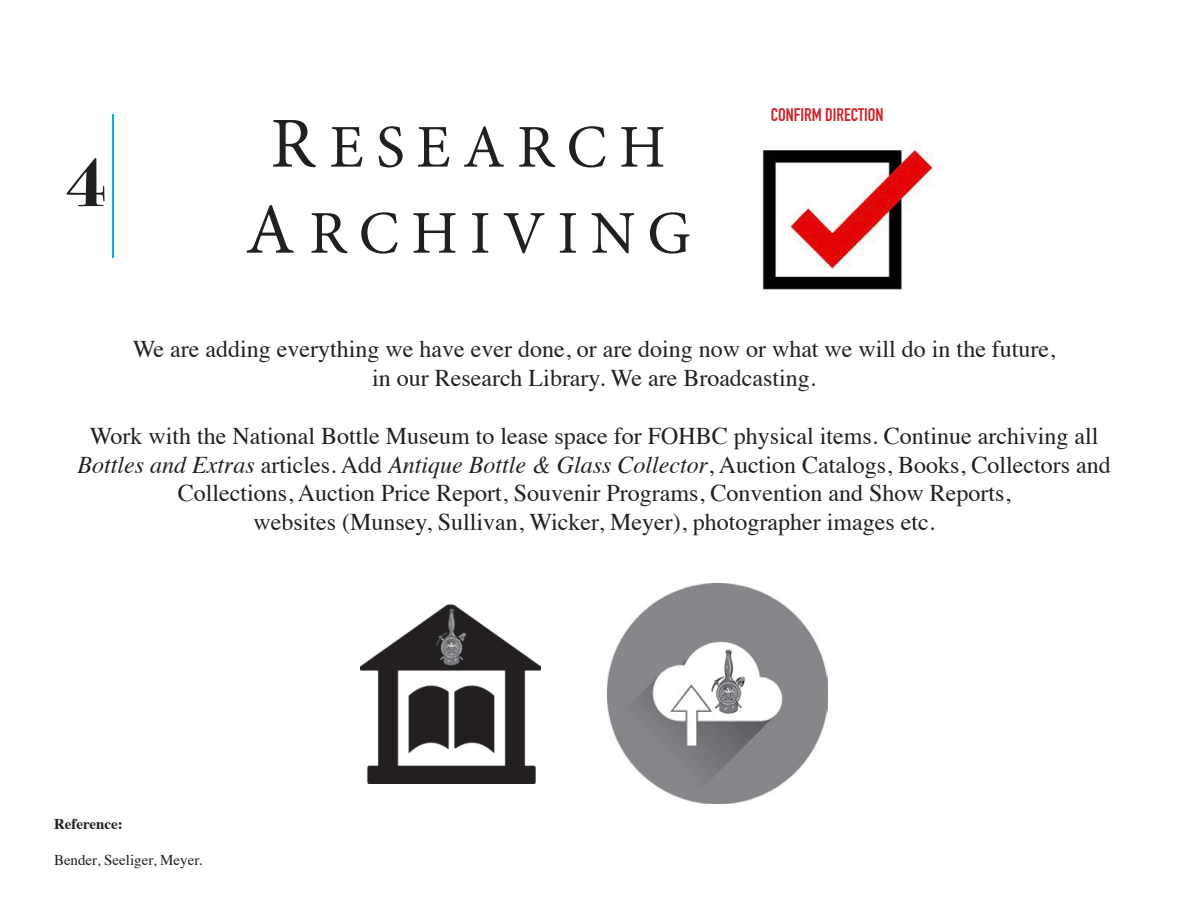
<style>
.page{position:relative;width:1188px;height:918px;background:#fff}
.page>*{position:absolute;margin:0;border:0;box-sizing:border-box;transform-origin:0 0}
.t1{font:700 72px "Bodoni Svty Two ITCTT";color:#221f1f}
.t2{font:60.75px/86.1px "Minion Pro";letter-spacing:.2em;color:#221f1f;text-align:center}
.t3{font:24px/28.8px "Times";color:#221f1f;text-align:center}
.t4{font:700 18px "DIN Condensed";color:#d12229}
.t5{font:15px "Times";color:#221f1f}
.t6{font:700 15px "Times";color:#221f1f}
.s1{font-size:71.7px}
.s2{font-style:italic}
</style>
<div class="page">
<hr style="left:113px;top:114px;width:1px;height:144px;background:#00adef">
<img style="left:608px;top:584px;width:219px;height:219px">
<img style="left:361px;top:604px;width:180px;height:179px">
<img style="left:762px;top:145px;width:171px;height:145px">
<h1 class="t1" style="left:66px;top:152px;width:42px">4</h1>
<h2 class="t2" style="left:245px;top:107px;width:447px"><span class="s1">R</span>ESEARCH<br><span class="s1">A</span>RCHIVING</h2>
<p class="t4" style="left:771px;top:105px;width:114px">CONFIRM DIRECTION</p>
<p class="t3" style="left:133px;top:337px;width:924px">We are adding everything we have ever done, or are doing now or what we will do in the future, in our Research Library. We are Broadcasting.</p>
<p class="t3" style="left:77px;top:423px;width:1035px">Work with the National Bottle Museum to lease space for FOHBC physical items. Continue archiving all <span class="s2">Bottles and Extras</span> articles. Add <span class="s2">Antique Bottle &amp; Glass Collector</span>, Auction Catalogs, Books, Collectors and Collections, Auction Price Report, Souvenir Programs, Convention and Show Reports,<br>websites (Munsey, Sullivan, Wicker, Meyer), photographer images etc.</p>
<p class="t6" style="left:54px;top:818px;width:70px">Reference:</p>
<p class="t5" style="left:54px;top:854px;width:150px">Bender, Seeliger, Meyer.</p>
</div>
